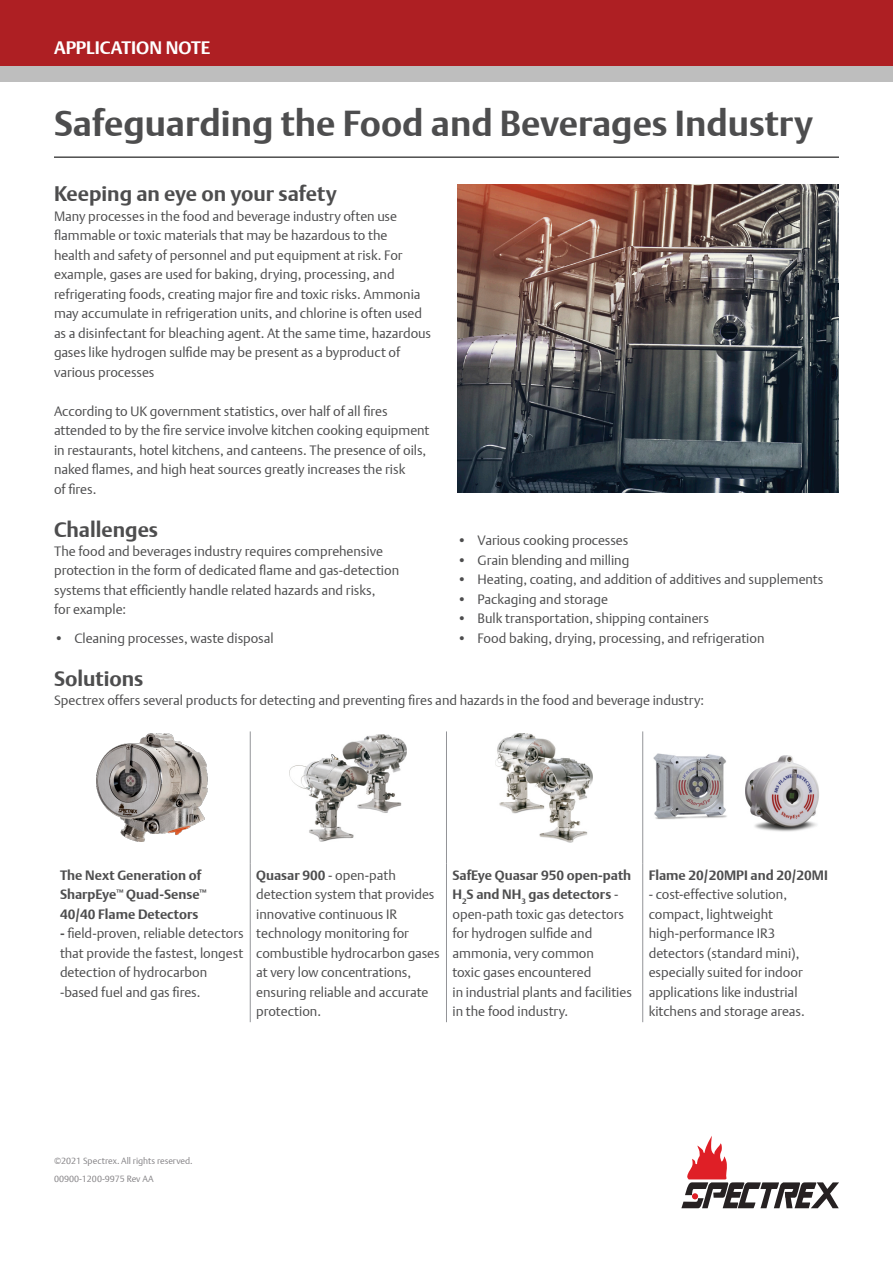
<style>
.page{position:relative;width:893px;height:1263px;background:#fff}
.page>*{position:absolute;margin:0;border:0;box-sizing:border-box;transform-origin:0 0}
.t1{font:700 36px "DTL Argo T";color:#4d4d4e}
.t2{font:700 21px "DTL Argo T";color:#4d4d4e}
.t3{font:700 18px "DTL Argo T";color:#fff}
.t4{font:13.5px/19.5px "DTL Argo T Light";color:#4d4d4e}
.t5{font:700 13.5px/19.5px "DTL Argo T";color:#4d4d4e}
.t6{font:9px/18px "DTL Argo T Light";color:#858386}
.s1{font-family:"DTL Argo T";font-weight:700}
.s2{font-family:"DTL Argo T Light";font-weight:400}
</style>
<div class="page">
<hr style="left:250px;top:731px;width:1px;height:132px;background:#939498">
<hr style="left:446px;top:731px;width:1px;height:132px;background:#939498">
<hr style="left:642px;top:731px;width:1px;height:132px;background:#939498">
<hr style="left:250px;top:863px;width:1px;height:159px;background:#939498">
<hr style="left:446px;top:863px;width:1px;height:159px;background:#939498">
<hr style="left:642px;top:863px;width:1px;height:159px;background:#939498">
<img style="left:653px;top:753px;width:74px;height:67px">
<img style="left:496px;top:733px;width:96px;height:109px">
<img style="left:289px;top:734px;width:118px;height:107px">
<div style="left:0;top:0;width:893px;height:69px;background:#ae1f23"></div>
<div style="left:0;top:66px;width:893px;height:15px;background:#bebebe"></div>
<hr style="left:54px;top:156px;width:785px;height:2px;background:#4d4d4e">
<img style="left:457px;top:185px;width:382px;height:308px">
<img style="left:96px;top:733px;width:111px;height:108px">
<svg style="left:681px;top:1136px;width:158px;height:73px"></svg>
<img style="left:745px;top:756px;width:74px;height:76px">
<h3 class="t3" style="left:54px;top:37px;width:158px">APPLICATION NOTE</h3>
<h1 class="t1" style="left:54px;top:102px;width:761px">Safeguarding the Food and Beverages Industry</h1>
<h2 class="t2" style="left:54px;top:181px;width:284px">Keeping an eye on your safety</h2>
<p class="t4" style="left:54px;top:206px;width:379px">Many processes in the food and beverage industry often use flammable or toxic materials that may be hazardous to the<br>health and safety of personnel and put equipment at risk. For example, gases are used for baking, drying, processing, and refrigerating foods, creating major fire and toxic risks. Ammonia may accumulate in refrigeration units, and chlorine is often used as a disinfectant for bleaching agent. At the same time, hazardous gases like hydrogen sulfide may be present as a byproduct of various processes</p>
<p class="t4" style="left:54px;top:401px;width:377px">According to UK government statistics, over half of all fires attended to by the fire service involve kitchen cooking equipment in restaurants, hotel kitchens, and canteens. The presence of oils, naked flames, and high heat sources greatly increases the risk<br>of fires.</p>
<h2 class="t2" style="left:54px;top:517px;width:105px">Challenges</h2>
<p class="t4" style="left:54px;top:541px;width:347px">The food and beverages industry requires comprehensive protection in the form of dedicated flame and gas-detection systems that efficiently handle related hazards and risks,<br>for example:</p>
<p class="t4" style="left:54px;top:628px;width:221px">• Cleaning processes, waste disposal</p>
<h2 class="t2" style="left:54px;top:666px;width:91px">Solutions</h2>
<p class="t4" style="left:54px;top:690px;width:652px">Spectrex offers several products for detecting and preventing fires and hazards in the food and beverage industry:</p>
<p class="t4" style="left:457px;top:531px;width:173px">• Various cooking processes</p>
<p class="t4" style="left:457px;top:550px;width:174px">• Grain blending and milling</p>
<p class="t4" style="left:457px;top:570px;width:367px">• Heating, coating, and addition of additives and supplements</p>
<p class="t4" style="left:457px;top:589px;width:152px">• Packaging and storage</p>
<p class="t4" style="left:457px;top:609px;width:253px">• Bulk transportation, shipping containers</p>
<p class="t4" style="left:457px;top:628px;width:309px">• Food baking, drying, processing, and refrigeration</p>
<p class="t5" style="left:60px;top:865px;width:148px">The Next Generation of<br>SharpEye<sup>™</sup> Quad-Sense<sup>™<br></sup>40/40 Flame Detectors</p>
<p class="t4" style="left:60px;top:923px;width:185px"><span class="s1">-</span> field-proven, reliable detectors that provide the fastest, longest detection of hydrocarbon -based fuel and gas fires.</p>
<p class="t4" style="left:256px;top:865px;width:185px"><span class="s1">Quasar 900</span> - open-path detection system that provides innovative continuous IR technology monitoring for combustible hydrocarbon gases at very low concentrations, ensuring reliable and accurate protection.</p>
<p class="t5" style="left:452px;top:865px;width:180px">SafEye Quasar 950 open-path<br>H<sub>2</sub>S and NH<sub>3</sub> gas detectors <span class="s2">-</span></p>
<p class="t4" style="left:452px;top:904px;width:181px">open-path toxic gas detectors for hydrogen sulfide and ammonia, very common<br>toxic gases encountered<br>in industrial plants and facilities in the food industry.</p>
<p class="t5" style="left:649px;top:865px;width:181px">Flame 20/20MPI and 20/20MI</p>
<p class="t4" style="left:649px;top:884px;width:158px">- cost-effective solution, compact, lightweight high-performance IR3 detectors (standard mini), especially suited for indoor applications like industrial kitchens and storage areas.</p>
<p class="t6" style="left:54px;top:1152px;width:140px">©2021 Spectrex. All rights reserved.<br>00900-1200-9975 Rev AA</p>
</div>
